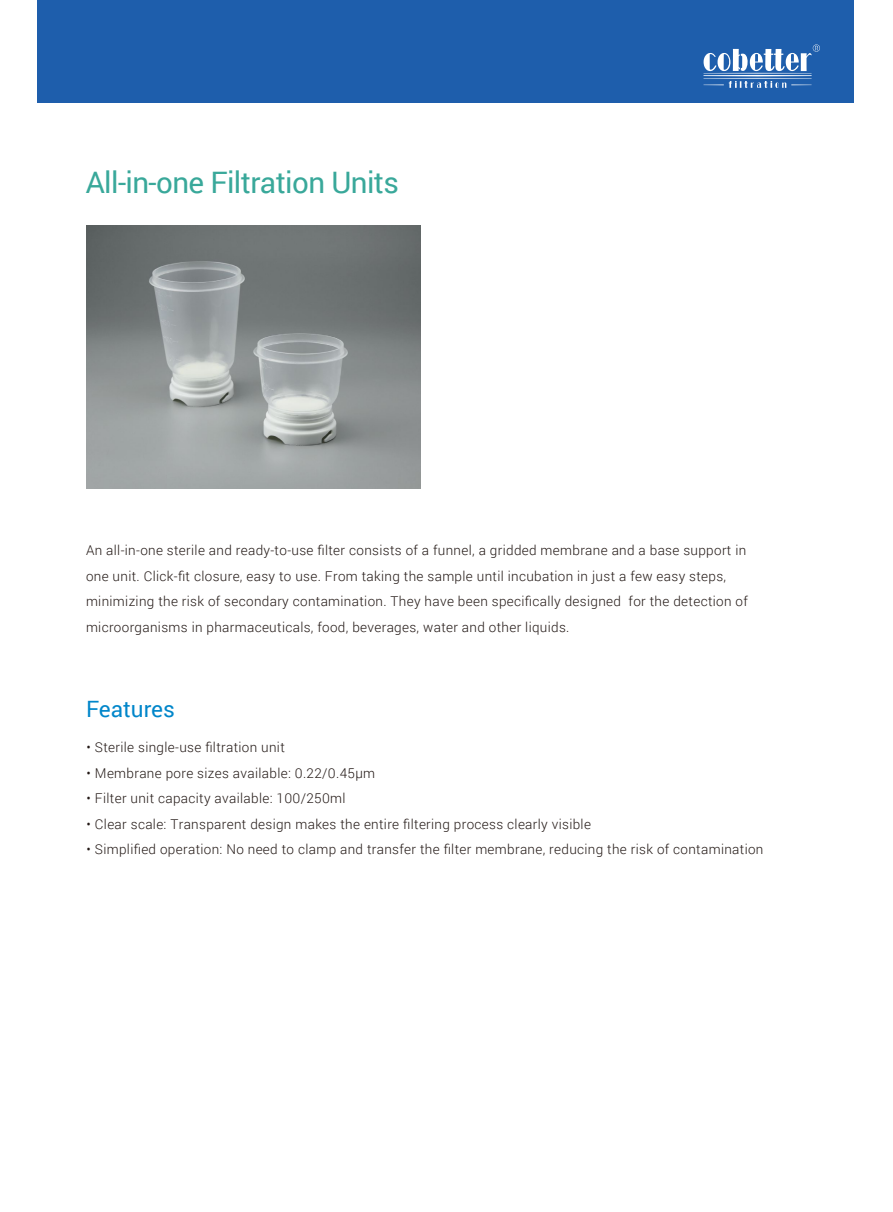
<style>
.page{position:relative;width:893px;height:1212px;background:#fff}
.page>*{position:absolute;margin:0;border:0;box-sizing:border-box;transform-origin:0 0}
.t1{font:29.55px "Roboto";letter-spacing:-.02em;color:#39a89a}
.t2{font:22.5px "Roboto";color:#0086ca}
.t3{font:300 13.5px/25.5px "Roboto";letter-spacing:.025em;color:#221815}
</style>
<div class="page">
<div style="left:37px;top:0;width:817px;height:102px;background:#1e5eac"></div>
<svg style="left:703px;top:44px;width:117px;height:44px"></svg>
<img style="left:87px;top:225px;width:333px;height:263px">
<h1 class="t1" style="left:86px;top:162px;width:315px">All-in-one Filtration Units</h1>
<p class="t3" style="left:86px;top:537px;width:663px">An all-in-one sterile and ready-to-use filter consists of a funnel, a gridded membrane and a base support in one unit. Click-fit closure, easy to use. From taking the sample until incubation in just a few easy steps, minimizing the risk of secondary contamination. They have been specifically designed for the detection of microorganisms in pharmaceuticals, food, beverages, water and other liquids.</p>
<h2 class="t2" style="left:86px;top:693px;width:90px">Features</h2>
<p class="t3" style="left:87px;top:734px;width:200px">• Sterile single-use filtration unit</p>
<p class="t3" style="left:87px;top:759px;width:290px">• Membrane pore sizes available: 0.22/0.45µm</p>
<p class="t3" style="left:87px;top:785px;width:260px">• Filter unit capacity available: 100/250ml</p>
<p class="t3" style="left:87px;top:810px;width:506px">• Clear scale: Transparent design makes the entire filtering process clearly visible</p>
<p class="t3" style="left:87px;top:836px;width:678px">• Simplified operation: No need to clamp and transfer the filter membrane, reducing the risk of contamination</p>
</div>
